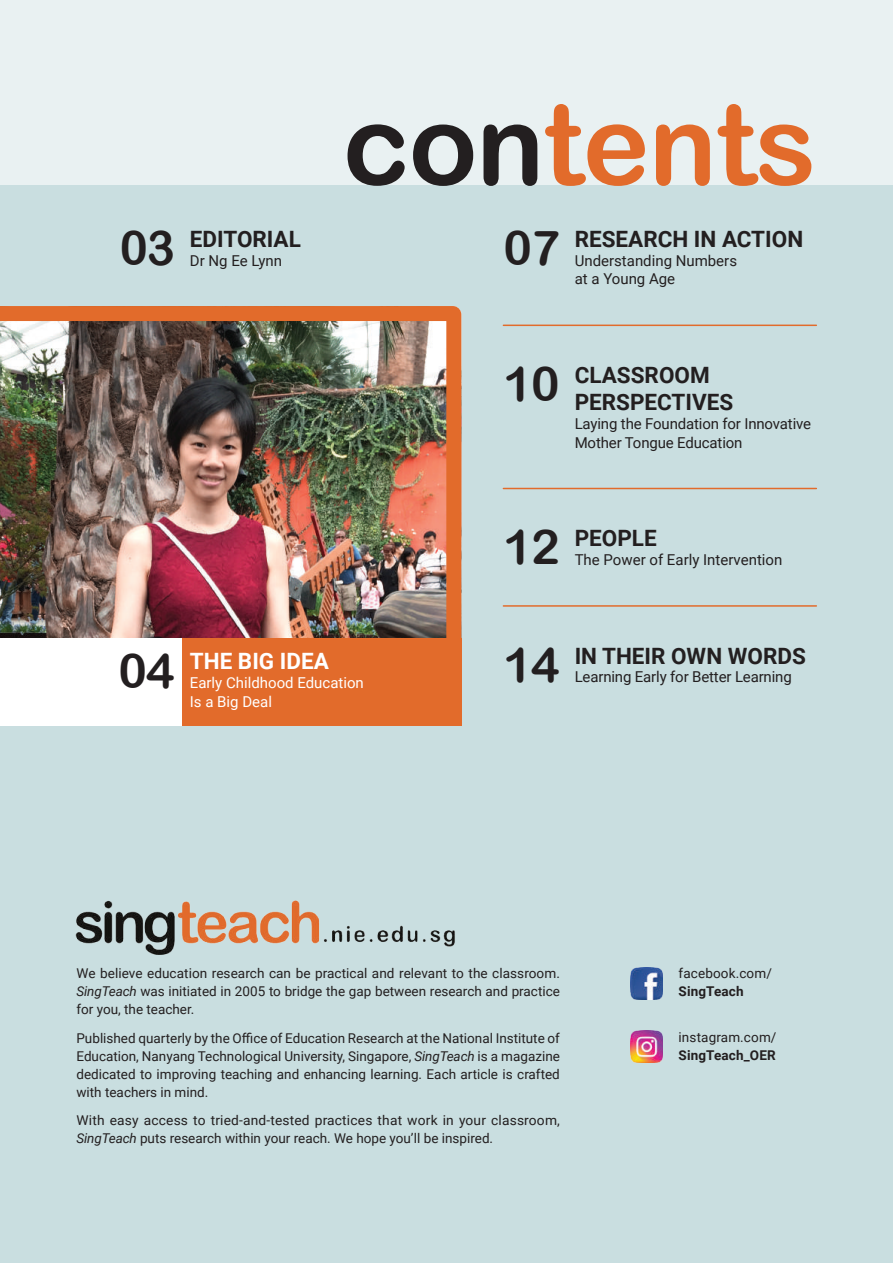
<style>
.page{position:relative;width:893px;height:1263px;background:#c9dee0}
.page>*{position:absolute;margin:0;border:0;box-sizing:border-box;transform-origin:0 0}
.t1{font:48.15px "Arial Rounded MT Bold";color:#231f20}
.t2{font:700 22.5px/27px "Roboto";color:#231f20}
.t3{font:700 22.5px "Roboto";color:#fff}
.t4{font:15px/18.8px "Roboto";letter-spacing:-.01em;color:#231f20}
.t5{font:15px/18.8px "Roboto";color:#fff}
.t6{font:13.5px/18px "Roboto";color:#231f20;text-align:justify}
.t7{font:700 13.5px "Roboto";letter-spacing:.01em;color:#231f20}
.s1{font-family:"Arial Rounded MT Bold";font-weight:400;font-size:48.15px}
.s2{font-style:italic}
</style>
<div class="page">
<div style="left:0;top:0;width:893px;height:185px;background:#e9f1f2"></div>
<svg style="left:545px;top:104px;width:266px;height:82px"></svg>
<svg style="left:348px;top:124px;width:189px;height:62px"></svg>
<img style="left:0;top:306px;width:461px;height:332px">
<div style="left:0;top:638px;width:461px;height:88px;background:#e26b2b"></div>
<div style="left:0;top:638px;width:181px;height:88px;background:#fff"></div>
<hr style="left:503px;top:325px;width:313px;height:1px;background:#e26b2b">
<hr style="left:503px;top:488px;width:313px;height:1px;background:#e26b2b">
<hr style="left:503px;top:605px;width:313px;height:2px;background:#e26b2b">
<img style="left:630px;top:968px;width:32px;height:31px">
<img style="left:630px;top:1030px;width:32px;height:32px">
<img style="left:75px;top:900px;width:245px;height:55px">
<img style="left:324px;top:925px;width:131px;height:22px">
<h1 class="t1" style="left:120px;top:219px;width:57px">03</h1>
<h2 class="t2" style="left:190px;top:225px;width:113px">EDITORIAL</h2>
<p class="t4" style="left:190px;top:250px;width:94px">Dr Ng Ee Lynn</p>
<h1 class="t1" style="left:119px;top:642px;width:58px">04</h1>
<h2 class="t3" style="left:190px;top:645px;width:140px">THE BIG IDEA</h2>
<p class="t5" style="left:190px;top:673px;width:176px">Early Childhood Education<br>Is a Big Deal</p>
<h2 class="t2" style="left:503px;top:225px;width:301px"><span class="s1">07</span> RESEARCH IN ACTION</h2>
<p class="t4" style="left:575px;top:250px;width:164px">Understanding Numbers at a Young Age</p>
<h1 class="t1" style="left:503px;top:356px;width:58px">10</h1>
<h2 class="t2" style="left:575px;top:361px;width:160px">CLASSROOM<br>PERSPECTIVES</h2>
<p class="t4" style="left:575px;top:414px;width:238px">Laying the Foundation for Innovative<br>Mother Tongue Education</p>
<h2 class="t2" style="left:503px;top:524px;width:155px"><span class="s1">12</span> PEOPLE</h2>
<p class="t4" style="left:575px;top:550px;width:209px">The Power of Early Intervention</p>
<h2 class="t2" style="left:503px;top:641px;width:304px"><span class="s1">14</span> IN THEIR OWN WORDS</h2>
<p class="t4" style="left:575px;top:667px;width:219px">Learning Early for Better Learning</p>
<p class="t6" style="left:76px;top:964px;width:485px">We believe education research can be practical and relevant to the classroom.<br><span class="s2">SingTeach</span> was initiated in 2005 to bridge the gap between research and practice for you, the teacher.</p>
<p class="t6" style="left:76px;top:1028px;width:485px">Published quarterly by the Office of Education Research at the National Institute of Education, Nanyang Technological University, Singapore, <span class="s2">SingTeach</span> is a magazine dedicated to improving teaching and enhancing learning. Each article is crafted with teachers in mind.</p>
<p class="t6" style="left:76px;top:1111px;width:485px">With easy access to tried-and-tested practices that work in your classroom,<br><span class="s2">SingTeach</span> puts research within your reach. We hope you’ll be inspired.</p>
<p class="t6" style="left:679px;top:964px;width:95px">facebook.com/</p>
<p class="t7" style="left:679px;top:982px;width:67px">SingTeach</p>
<p class="t6" style="left:679px;top:1028px;width:99px">instagram.com/</p>
<p class="t7" style="left:679px;top:1046px;width:99px">SingTeach_OER</p>
</div>
